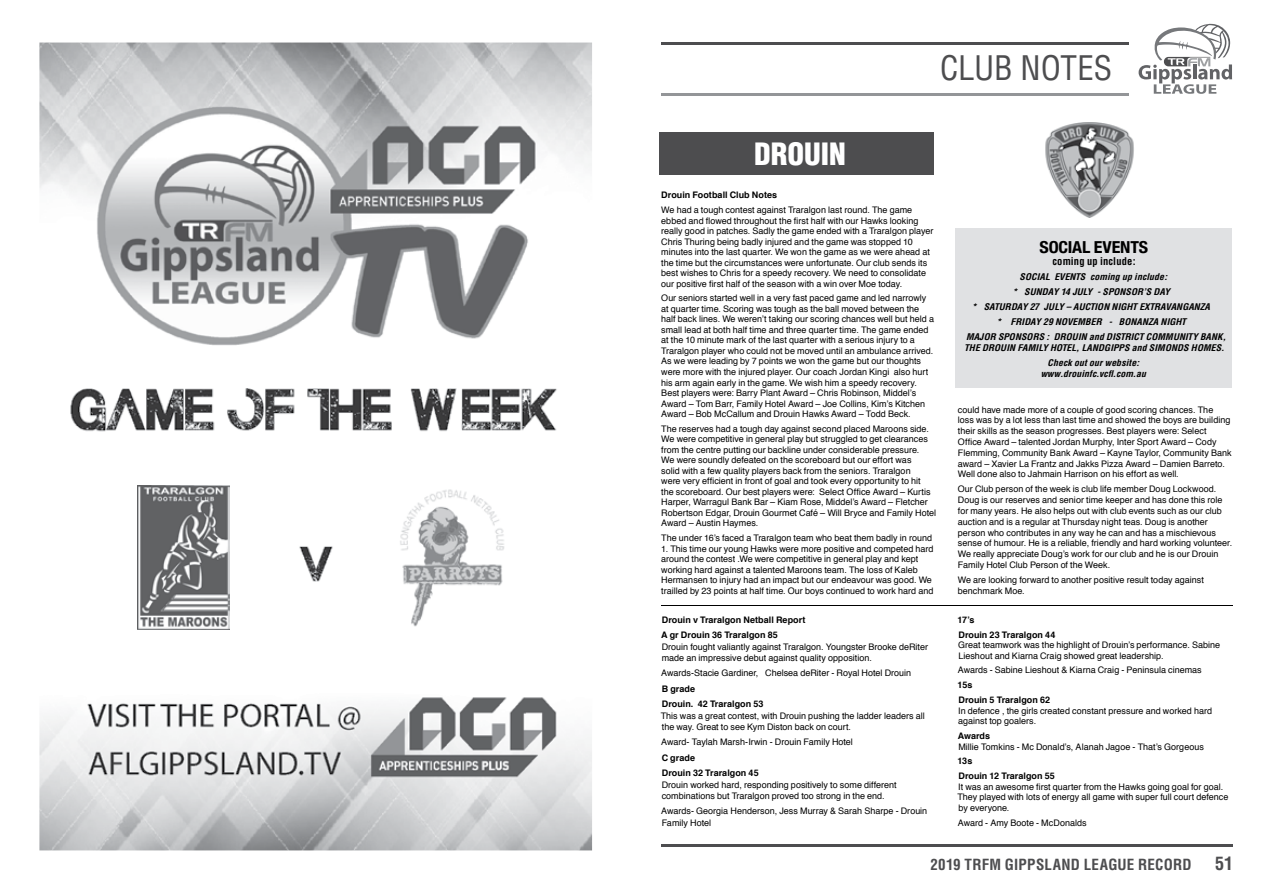
<style>
.page{position:relative;width:1263px;height:893px;background:#fff}
.page>*{position:absolute;margin:0;border:0;box-sizing:border-box;transform-origin:0 0}
.t1{font:condensed 33px "Helvetica";letter-spacing:-.005em;color:#4d4d4f}
.t2{font:900 condensed 30px "Helvetica";color:#fff}
.t3{font:700 condensed 18px "Helvetica";color:#4d4d4f}
.t4{font:700 condensed 16.5px "Helvetica Neue";letter-spacing:-.01em;color:#000;scale:1.09 1}
.t5{font:700 condensed 15px "Helvetica";letter-spacing:.015em;color:#4d4d4f}
.t6{font:700 condensed 10.5px "Helvetica";letter-spacing:.015em;color:#000}
.t7{font:9px/10.5px "Helvetica";color:#000}
.t8{font:italic 700 condensed 9px/15px "Helvetica";letter-spacing:.005em;color:#000;text-align:center;scale:1.09 1}
.t9{font:700 9px/15.5px "Helvetica";letter-spacing:.005em;color:#000}
</style>
<div class="page">
<hr style="left:661px;top:43px;width:468px;height:2px;background:#4d4d4f">
<hr style="left:661px;top:844px;width:572px;height:3px;background:#4d4d4f">
<hr style="left:661px;top:94px;width:468px;height:2px;background:#939598">
<svg style="left:1138px;top:24px;width:94px;height:70px"></svg>
<div style="left:659px;top:132px;width:274px;height:42px;background:#4d4d4f"></div>
<img style="left:1045px;top:122px;width:89px;height:96px">
<div style="left:956px;top:228px;width:276px;height:160px;background:#e0e1e3"></div>
<hr style="left:661px;top:605px;width:572px;height:1px;background:#000">
<img style="left:39px;top:43px;width:553px;height:807px">
<img style="left:137px;top:485px;width:93px;height:144px">
<img style="left:397px;top:485px;width:112px;height:145px">
<h2 class="t2" style="left:754px;top:135px;width:93px">DROUIN</h2>
<h1 class="t1" style="left:940px;top:47px;width:174px">CLUB NOTES</h1>
<p class="t9" style="left:661px;top:187px;width:117px">Drouin Football Club Notes</p>
<p class="t7" style="left:661px;top:205px;width:274px">We had a tough contest against Traralgon last round. The game ebbed and flowed throughout the first half with our Hawks looking really good in patches. Sadly the game ended with a Traralgon player Chris Thuring being badly injured and the game was stopped 10 minutes into the last quarter. We won the game as we were ahead at the time but the circumstances were unfortunate. Our club sends its best wishes to Chris for a speedy recovery. We need to consolidate our positive first half of the season with a win over Moe today.</p>
<p class="t7" style="left:661px;top:294px;width:274px">Our seniors started well in a very fast paced game and led narrowly at quarter time. Scoring was tough as the ball moved between the half back lines. We weren’t taking our scoring chances well but held a small lead at both half time and three quarter time. The game ended at the 10 minute mark of the last quarter with a serious injury to a Traralgon player who could not be moved until an ambulance arrived.<br>As we were leading by 7 points we won the game but our thoughts were more with the injured player. Our coach Jordan Kingi also hurt his arm again early in the game. We wish him a speedy recovery.<br>Best players were: Barry Plant Award – Chris Robinson, Middel’s Award – Tom Barr, Family Hotel Award – Joe Collins, Kim’s Kitchen Award – Bob McCallum and Drouin Hawks Award – Todd Beck.</p>
<p class="t7" style="left:661px;top:424px;width:276px">The reserves had a tough day against second placed Maroons side.<br>We were competitive in general play but struggled to get clearances from the centre putting our backline under considerable pressure.<br>We were soundly defeated on the scoreboard but our effort was<br>solid with a few quality players back from the seniors. Traralgon<br>were very efficient in front of goal and took every opportunity to hit<br>the scoreboard. Our best players were: Select Office Award – Kurtis Harper, Warragul Bank Bar – Kiam Rose, Middel’s Award – Fletcher Robertson Edgar, Drouin Gourmet Café – Will Bryce and Family Hotel Award – Austin Haymes.</p>
<p class="t7" style="left:661px;top:533px;width:272px">The under 16’s faced a Traralgon team who beat them badly in round</p>
<p class="t7" style="left:661px;top:544px;width:274px">1. This time our young Hawks were more positive and competed hard around the contest .We were competitive in general play and kept working hard against a talented Maroons team. The loss of Kaleb Hermansen to injury had an impact but our endeavour was good. We trailled by 23 points at half time. Our boys continued to work hard and</p>
<p class="t9" style="left:661px;top:612px;width:146px">Drouin v Traralgon Netball Report<br>A gr Drouin 36 Traralgon 85</p>
<p class="t7" style="left:662px;top:641px;width:268px;line-height:11.2px">Drouin fought valiantly against Traralgon. Youngster Brooke deRiter made an impressive debut against quality opposition.</p>
<p class="t7" style="left:661px;top:668px;width:251px">Awards-Stacie Gardiner, Chelsea deRiter - Royal Hotel Drouin</p>
<p class="t9" style="left:662px;top:681px;width:103px">B grade<br>Drouin. 42 Traralgon 53</p>
<p class="t7" style="left:661px;top:710px;width:266px;line-height:11.2px">This was a great contest, with Drouin pushing the ladder leaders all the way. Great to see Kym Diston back on court.</p>
<p class="t7" style="left:661px;top:737px;width:193px">Award- Taylah Marsh-Irwin - Drouin Family Hotel</p>
<p class="t9" style="left:662px;top:750px;width:99px">C grade<br>Drouin 32 Traralgon 45</p>
<p class="t7" style="left:662px;top:779px;width:237px;line-height:11.2px">Drouin worked hard, responding positively to some different combinations but Traralgon proved too strong in the end.</p>
<p class="t7" style="left:661px;top:806px;width:268px;line-height:11.2px">Awards- Georgia Henderson, Jess Murray &amp; Sarah Sharpe - Drouin<br>Family Hotel</p>
<h3 class="t4" style="left:1039px;top:233px;width:101px">SOCIAL EVENTS</h3>
<p class="t6" style="left:1052px;top:255px;width:85px">coming up include:</p>
<p class="t8" style="left:1020px;top:269px;width:137px">SOCIAL EVENTS coming up include:</p>
<p class="t8" style="left:1012px;top:284px;width:146px">* SUNDAY 14 JULY - SPONSOR’S DAY</p>
<p class="t8" style="left:972px;top:300px;width:220px">* SATURDAY 27 JULY – AUCTION NIGHT EXTRAVANGANZA</p>
<p class="t8" style="left:996px;top:315px;width:176px">* FRIDAY 29 NOVEMBER - BONANZA NIGHT</p>
<p class="t8" style="left:966px;top:330px;width:240px">MAJOR SPONSORS : DROUIN and DISTRICT COMMUNITY BANK,</p>
<p class="t8" style="left:964px;top:340px;width:240px">THE DROUIN FAMILY HOTEL, LANDGIPPS and SIMONDS HOMES.<br>Check out our website:</p>
<p class="t8" style="left:1041px;top:366px;width:98px">www.drouinfc.vcfl.com.au</p>
<p class="t7" style="left:958px;top:405px;width:275px">could have made more of a couple of good scoring chances. The loss was by a lot less than last time and showed the boys are building their skills as the season progresses. Best players were: Select Office Award – talented Jordan Murphy, Inter Sport Award – Cody Flemming, Community Bank Award – Kayne Taylor, Community Bank award – Xavier La Frantz and Jakks Pizza Award – Damien Barreto.<br>Well done also to Jahmain Harrison on his effort as well.</p>
<p class="t7" style="left:958px;top:484px;width:276px">Our Club person of the week is club life member Doug Lockwood.<br>Doug is our reserves and senior time keeper and has done this role for many years. He also helps out with club events such as our club auction and is a regular at Thursday night teas. Doug is another person who contributes in any way he can and has a mischievous sense of humour. He is a reliable, friendly and hard working volunteer.<br>We really appreciate Doug’s work for our club and he is our Drouin Family Hotel Club Person of the Week.</p>
<p class="t7" style="left:958px;top:575px;width:248px">We are looking forward to another positive result today against benchmark Moe.</p>
<p class="t9" style="left:958px;top:612px;width:99px;line-height:14.9px">17’s<br>Drouin 23 Traralgon 44</p>
<p class="t7" style="left:958px;top:640px;width:263px">Great teamwork was the highlight of Drouin’s performance. Sabine<br>Lieshout and Kiarna Craig showed great leadership.</p>
<p class="t7" style="left:958px;top:666px;width:245px">Awards - Sabine Lieshout &amp; Kiarna Craig - Peninsula cinemas</p>
<p class="t9" style="left:958px;top:678px;width:94px;line-height:14.9px">15s<br>Drouin 5 Traralgon 62</p>
<p class="t7" style="left:958px;top:706px;width:255px">In defence , the girls created constant pressure and worked hard against top goalers.</p>
<p class="t9" style="left:958px;top:728px;width:34px">Awards</p>
<p class="t7" style="left:958px;top:742px;width:247px">Millie Tomkins - Mc Donald’s, Alanah Jagoe - That’s Gorgeous</p>
<p class="t9" style="left:958px;top:754px;width:99px;line-height:14.9px">13s<br>Drouin 12 Traralgon 55</p>
<p class="t7" style="left:957px;top:782px;width:273px">It was an awesome first quarter from the Hawks going goal for goal.<br>They played with lots of energy all game with super full court defence by everyone.</p>
<p class="t7" style="left:958px;top:818px;width:130px">Award - Amy Boote - McDonalds</p>
<h3 class="t5" style="left:930px;top:855px;width:263px">2019 TRFM GIPPSLAND LEAGUE RECORD</h3>
<h3 class="t3" style="left:1215px;top:852px;width:20px">51</h3>
</div>
